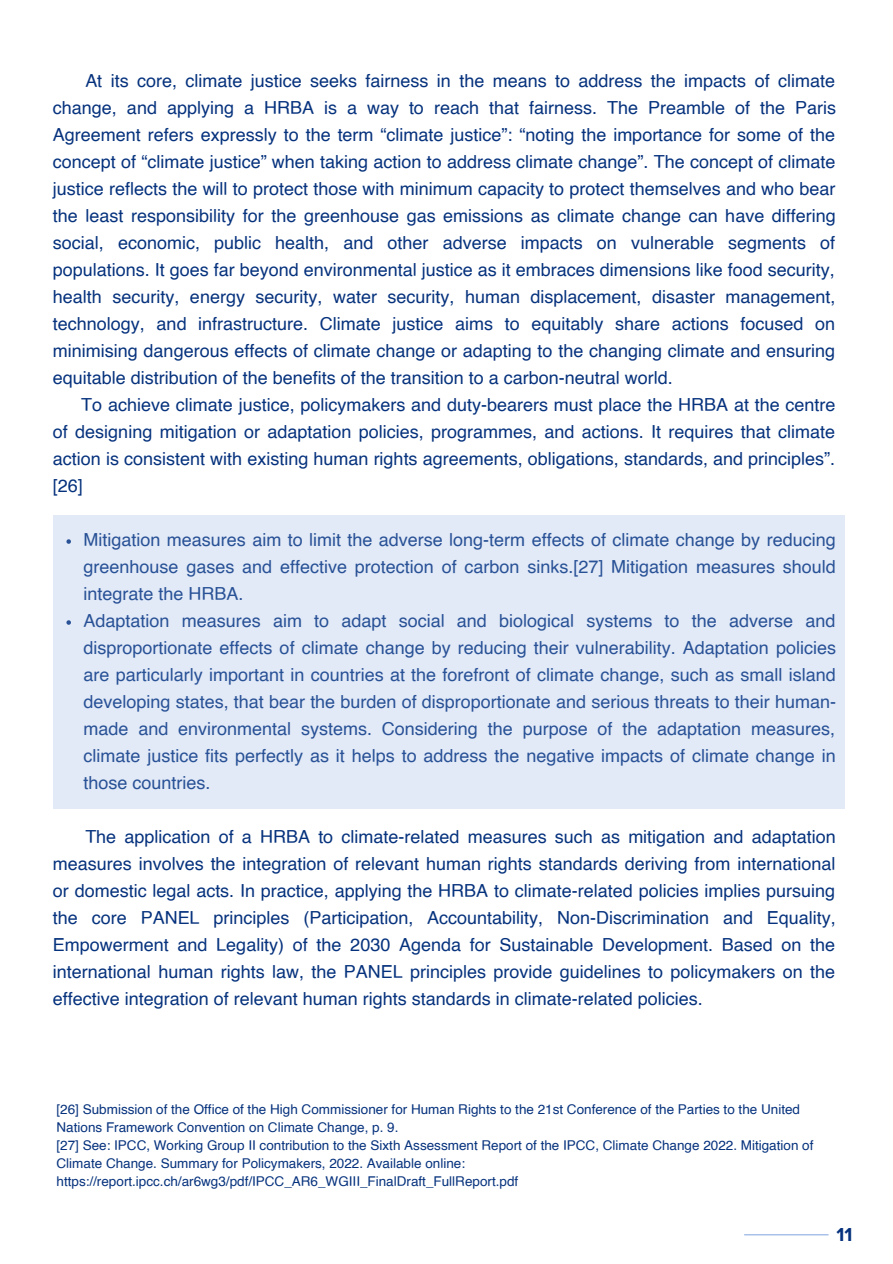
<style>
.page{position:relative;width:893px;height:1264px;background:#fff}
.page>*{position:absolute;margin:0;border:0;box-sizing:border-box;transform-origin:0 0}
.t1{font:19.5px "VL Proxima Nova Bold";color:#06327d}
.t2{font:18px/27px "Helvetica";color:#06327d;text-align:justify}
.t3{font:13.5px/18px "Helvetica";color:#06327d}
</style>
<div class="page">
<hr style="left:744px;top:1234px;width:84px;height:1px;background:#8eade1">
<div style="left:53px;top:515px;width:791px;height:294px;background:#e2eaf7"></div>
<p class="t2" style="left:53px;top:69px;width:784px;text-indent:32px">At its core, climate justice seeks fairness in the means to address the impacts of climate change, and applying a HRBA is a way to reach that fairness. The Preamble of the Paris Agreement refers expressly to the term “climate justice”: “noting the importance for some of the concept of “climate justice” when taking action to address climate change”. The concept of climate justice reflects the will to protect those with minimum capacity to protect themselves and who bear the least responsibility for the greenhouse gas emissions as climate change can have differing social, economic, public health, and other adverse impacts on vulnerable segments of populations. It goes far beyond environmental justice as it embraces dimensions like food security, health security, energy security, water security, human displacement, disaster management, technology, and infrastructure. Climate justice aims to equitably share actions focused on minimising dangerous effects of climate change or adapting to the changing climate and ensuring equitable distribution of the benefits of the transition to a carbon-neutral world.</p>
<p class="t2" style="left:53px;top:393px;width:784px;text-indent:28px">To achieve climate justice, policymakers and duty-bearers must place the HRBA at the centre of designing mitigation or adaptation policies, programmes, and actions. It requires that climate action is consistent with existing human rights agreements, obligations, standards, and principles”. [26]</p>
<p class="t2" style="left:83px;top:527px;width:754px;text-align:left">Mitigation measures aim to limit the adverse long-term effects of climate change by reducing greenhouse gases and effective protection of carbon sinks.[27] Mitigation measures should integrate the HRBA.<br>Adaptation measures aim to adapt social and biological systems to the adverse and disproportionate effects of climate change by reducing their vulnerability. Adaptation policies are particularly important in countries at the forefront of climate change, such as small island developing states, that bear the burden of disproportionate and serious threats to their human&shy;made and environmental systems. Considering the purpose of the adaptation measures, climate justice fits perfectly as it helps to address the negative impacts of climate change in those countries.</p>
<p class="t2" style="left:53px;top:824px;width:784px;text-indent:32px">The application of a HRBA to climate-related measures such as mitigation and adaptation measures involves the integration of relevant human rights standards deriving from international or domestic legal acts. In practice, applying the HRBA to climate-related policies implies pursuing the core PANEL principles (Participation, Accountability, Non-Discrimination and Equality, Empowerment and Legality) of the 2030 Agenda for Sustainable Development. Based on the international human rights law, the PANEL principles provide guidelines to policymakers on the effective integration of relevant human rights standards in climate-related policies.</p>
<p class="t3" style="left:57px;top:1100px;width:758px">[26] Submission of the Office of the High Commissioner for Human Rights to the 21st Conference of the Parties to the United Nations Framework Convention on Climate Change, p. 9.<br>[27] See: IPCC, Working Group II contribution to the Sixth Assessment Report of the IPCC, Climate Change 2022. Mitigation of Climate Change. Summary for Policymakers, 2022. Available online: https://report.ipcc.ch/ar6wg3/pdf/IPCC_AR6_WGIII_FinalDraft_FullReport.pdf</p>
<p class="t1" style="left:836px;top:1225px;width:18px">11</p>
</div>
